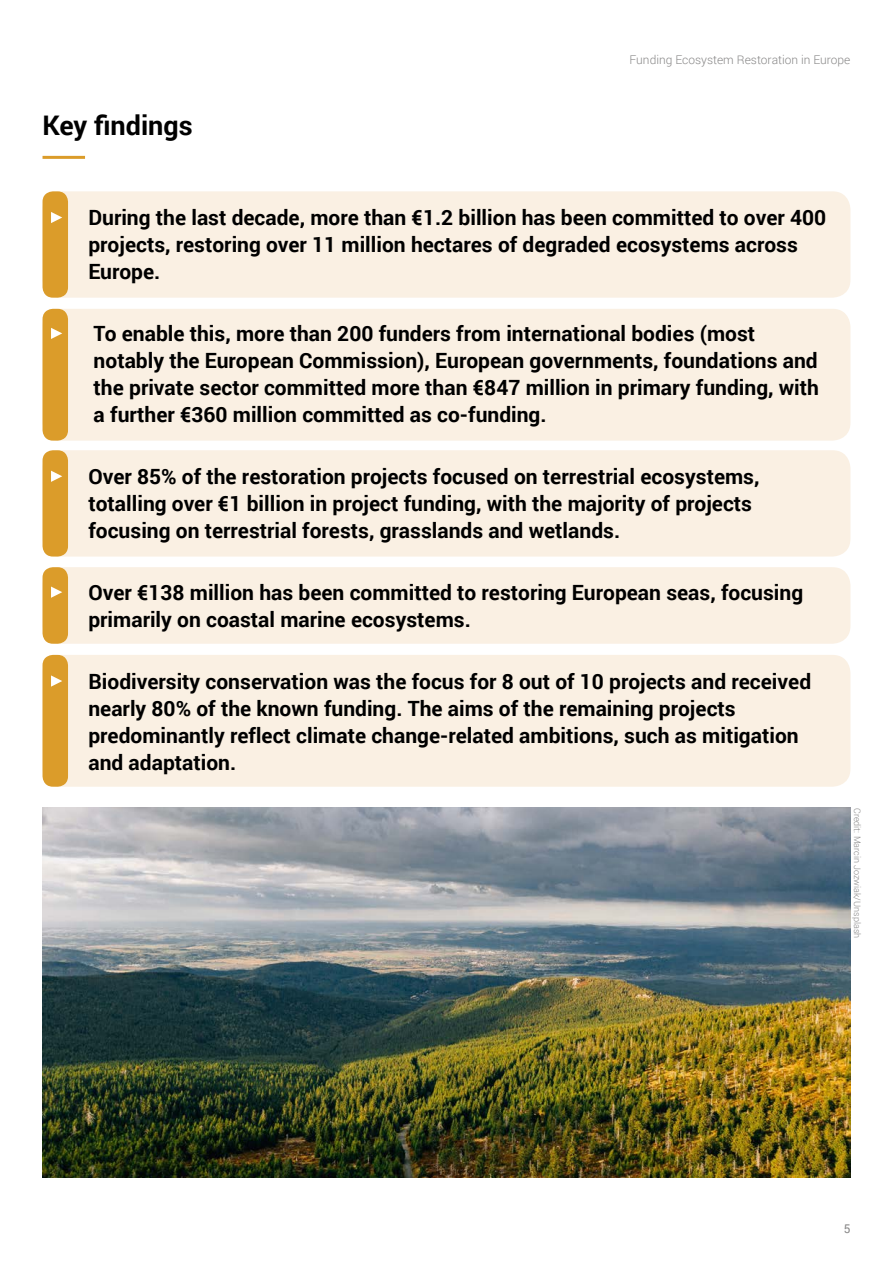
<style>
.page{position:relative;width:893px;height:1263px;background:#fff}
.page>*{position:absolute;margin:0;border:0;box-sizing:border-box;transform-origin:0 0}
.t1{font:700 27px "Roboto";color:#000}
.t2{font:700 21px/27px "Roboto";color:#000}
.t3{font:300 12px "Roboto";color:#898888}
.t4{font:12px "Roboto";color:#898888}
.t5{font:300 9px "Roboto";color:#898888}
</style>
<div class="page">
<div style="left:43px;top:191px;width:807px;height:107px;background:#faf0e3;border-radius:18px"></div>
<div style="left:43px;top:191px;width:25px;height:107px;background:#db9c2a;border-radius:10px"></div>
<div style="left:43px;top:450px;width:807px;height:106px;background:#faf0e3;border-radius:18px"></div>
<div style="left:43px;top:450px;width:25px;height:106px;background:#db9c2a;border-radius:10px"></div>
<div style="left:43px;top:567px;width:807px;height:77px;background:#faf0e3;border-radius:18px"></div>
<div style="left:43px;top:567px;width:25px;height:77px;background:#db9c2a;border-radius:11px"></div>
<div style="left:43px;top:309px;width:807px;height:132px;background:#faf0e3;border-radius:18px"></div>
<div style="left:43px;top:309px;width:25px;height:132px;background:#db9c2a;border-radius:11px"></div>
<div style="left:43px;top:655px;width:807px;height:132px;background:#faf0e3;border-radius:18px"></div>
<div style="left:43px;top:655px;width:25px;height:132px;background:#db9c2a;border-radius:11px"></div>
<hr style="left:43px;top:156px;width:42px;height:3px;background:#db9c2a">
<svg style="left:51px;top:212px;width:11px;height:11px"></svg>
<svg style="left:51px;top:328px;width:11px;height:11px"></svg>
<svg style="left:51px;top:471px;width:11px;height:11px"></svg>
<svg style="left:51px;top:586px;width:11px;height:12px"></svg>
<svg style="left:51px;top:675px;width:11px;height:12px"></svg>
<img style="left:43px;top:808px;width:807px;height:370px">
<p class="t1" style="left:43px;top:106px;width:152px">Key findings</p>
<p class="t3" style="left:629px;top:51px;width:222px">Funding Ecosystem Restoration in Europe</p>
<p class="t2" style="left:88px;top:204px;width:739px">During the last decade, more than €1.2 billion has been committed to over 400 projects, restoring over 11 million hectares of degraded ecosystems across<br>Europe.</p>
<p class="t2" style="left:94px;top:319px;width:727px">To enable this, more than 200 funders from international bodies (most notably the European Commission), European governments, foundations and the private sector committed more than €847 million in primary funding, with a further €360 million committed as co-funding.</p>
<p class="t2" style="left:88px;top:462px;width:673px">Over 85% of the restoration projects focused on terrestrial ecosystems, totalling over €1 billion in project funding, with the majority of projects focusing on terrestrial forests, grasslands and wetlands.</p>
<p class="t2" style="left:88px;top:578px;width:716px">Over €138 million has been committed to restoring European seas, focusing primarily on coastal marine ecosystems.</p>
<p class="t2" style="left:88px;top:667px;width:724px">Biodiversity conservation was the focus for 8 out of 10 projects and received nearly 80% of the known funding. The aims of the remaining projects predominantly reflect climate change-related ambitions, such as mitigation and adaptation.</p>
<p class="t5" style="left:864px;top:808px;width:132px;rotate:90deg">Credit: Marcin Jozwiak/Unsplash</p>
<p class="t4" style="left:844px;top:1220px;width:8px">5</p>
</div>
